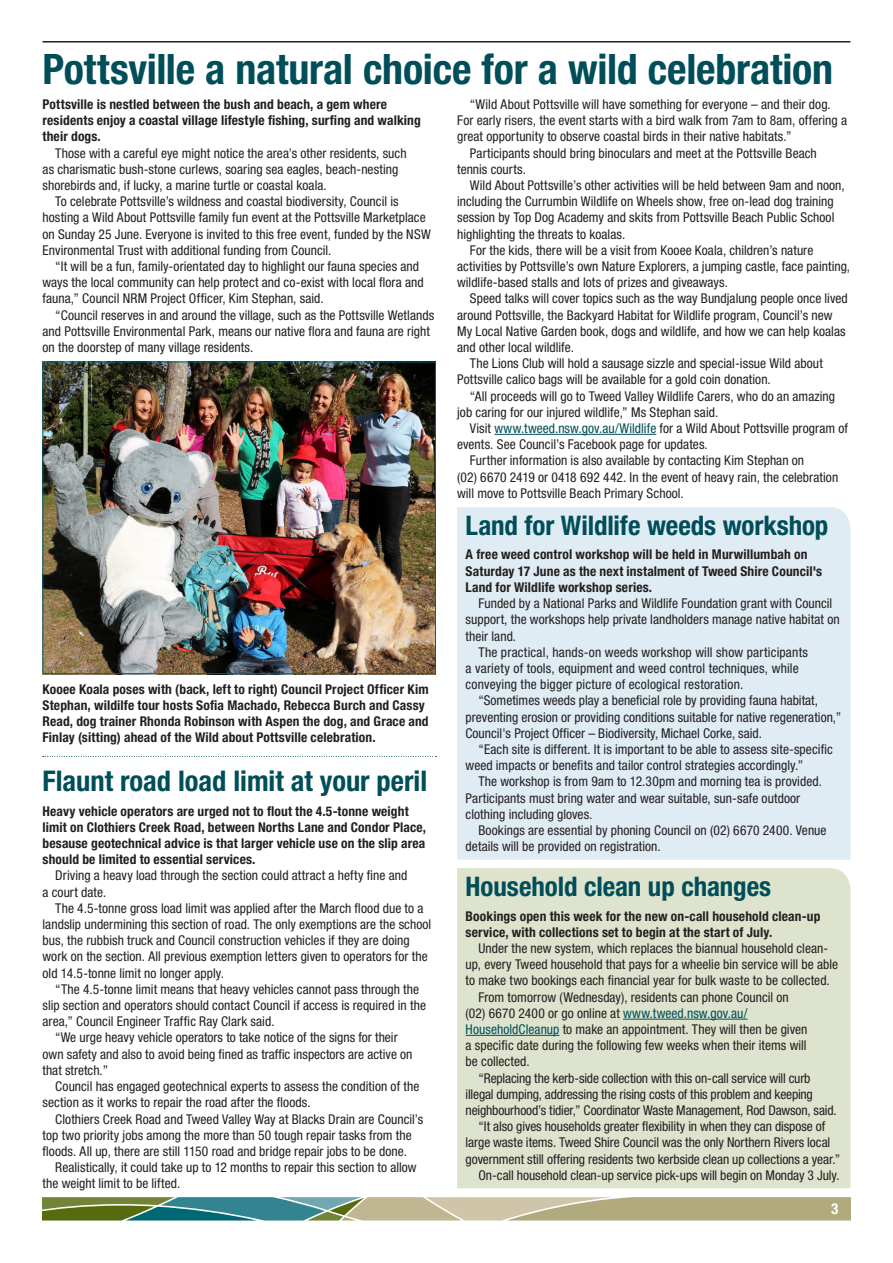
<style>
.page{position:relative;width:893px;height:1263px;background:#fff}
.page>*{position:absolute;margin:0;border:0;box-sizing:border-box;transform-origin:0 0}
.H1{font:700 condensed 42px "Helvetica Neue LT Std";letter-spacing:-.005em;color:#004e59}
.H2{font:700 condensed 28.5px "Helvetica Neue LT Std";color:#004e59}
.H2-2{font:700 condensed 27px "Helvetica Neue LT Std";letter-spacing:-.005em;color:#004e59}
.t1{font:700 condensed 15px "Helvetica Neue LT Std";color:#fff}
.body{font:condensed 13.5px/16.2px "Helvetica Neue LT Std";letter-spacing:.005em;color:#231f20}
.intro{font:700 condensed 13.5px/16.2px "Helvetica Neue LT Std";letter-spacing:.01em;color:#231f20}
.s1{color:#004e59}
</style>
<div class="page">
<svg style="left:43px;top:1197px;width:807px;height:23px;background:#94a482"></svg>
<hr style="left:43px;top:41px;width:807px;height:2px;background:#231f20">
<hr style="left:494px;top:434px;width:162px;height:1px;background:#004e59">
<img style="left:45px;top:364px;width:389px;height:308px">
<div style="left:43px;top:362px;width:393px;height:312px;border:1px solid #006774"></div>
<div style="left:457px;top:507px;width:393px;height:353px;background:#e0ecf3"></div>
<div style="left:457px;top:868px;width:393px;height:320px;background:#dee3cd"></div>
<hr style="left:623px;top:1019px;width:124px;height:1px;background:#004e59">
<hr style="left:466px;top:1035px;width:93px;height:1px;background:#004e59">
<svg style="left:43px;top:756px;width:393px;height:1px"></svg>
<h2 class="H1" style="left:43px;top:44px;width:792px">Pottsville a natural choice for a wild celebration</h2>
<p class="intro" style="left:43px;top:96px;width:380px">Pottsville is nestled between the bush and beach, a gem where residents enjoy a coastal village lifestyle fishing, surfing and walking their dogs.</p>
<p class="body" style="left:43px;top:145px;width:366px;text-indent:13px">Those with a careful eye might notice the area’s other residents, such as charismatic bush-stone curlews, soaring sea eagles, beach-nesting shorebirds and, if lucky, a marine turtle or coastal koala.</p>
<p class="body" style="left:43px;top:193px;width:390px;text-indent:13px">To celebrate Pottsville’s wildness and coastal biodiversity, Council is hosting a Wild About Pottsville family fun event at the Pottsville Marketplace on Sunday 25 June. Everyone is invited to this free event, funded by the NSW Environmental Trust with additional funding from Council.</p>
<p class="body" style="left:43px;top:258px;width:383px;text-indent:13px">“It will be a fun, family-orientated day to highlight our fauna species and ways the local community can help protect and co-exist with local flora and fauna,” Council NRM Project Officer, Kim Stephan, said.</p>
<p class="body" style="left:43px;top:307px;width:393px;text-indent:13px">“Council reserves in and around the village, such as the Pottsville Wetlands and Pottsville Environmental Park, means our native flora and fauna are right on the doorstep of many village residents.</p>
<p class="body" style="left:457px;top:96px;width:391px;text-indent:13px">“Wild About Pottsville will have something for everyone – and their dog.<br>For early risers, the event starts with a bird walk from 7am to 8am, offering a great opportunity to observe coastal birds in their native habitats.”</p>
<p class="body" style="left:457px;top:145px;width:361px;text-indent:13px">Participants should bring binoculars and meet at the Pottsville Beach tennis courts.</p>
<p class="body" style="left:457px;top:177px;width:389px;text-indent:13px">Wild About Pottsville’s other activities will be held between 9am and noon, including the Currumbin Wildlife on Wheels show, free on-lead dog training session by Top Dog Academy and skits from Pottsville Beach Public School highlighting the threats to koalas.</p>
<p class="body" style="left:457px;top:242px;width:395px;text-indent:13px">For the kids, there will be a visit from Kooee Koala, children’s nature activities by Pottsville’s own Nature Explorers, a jumping castle, face painting, wildlife-based stalls and lots of prizes and giveaways.</p>
<p class="body" style="left:457px;top:290px;width:392px;text-indent:13px">Speed talks will cover topics such as the way Bundjalung people once lived around Pottsville, the Backyard Habitat for Wildlife program, Council’s new My Local Native Garden book, dogs and wildlife, and how we can help koalas and other local wildlife.</p>
<p class="body" style="left:457px;top:355px;width:367px;text-indent:13px">The Lions Club will hold a sausage sizzle and special-issue Wild about<br>Pottsville calico bags will be available for a gold coin donation.</p>
<p class="body" style="left:457px;top:388px;width:379px;text-indent:13px">“All proceeds will go to Tweed Valley Wildlife Carers, who do an amazing job caring for our injured wildlife,” Ms Stephan said.</p>
<p class="body" style="left:457px;top:420px;width:392px;text-indent:13px">Visit <span class="s1">www.tweed.nsw.gov.au/Wildlife</span> for a Wild About Pottsville program of events. See Council’s Facebook page for updates.</p>
<p class="body" style="left:457px;top:452px;width:383px;text-indent:13px">Further information is also available by contacting Kim Stephan on<br>(02) 6670 2419 or 0418 692 442. In the event of heavy rain, the celebration will move to Pottsville Beach Primary School.</p>
<p class="intro" style="left:43px;top:681px;width:388px">Kooee Koala poses with (back, left to right) Council Project Officer Kim Stephan, wildilfe tour hosts Sofia Machado, Rebecca Burch and Cassy Read, dog trainer Rhonda Robinson with Aspen the dog, and Grace and Finlay (sitting) ahead of the Wild about Pottsville celebration.</p>
<h3 class="H2" style="left:43px;top:763px;width:386px">Flaunt road load limit at your peril</h3>
<p class="intro" style="left:43px;top:802px;width:385px">Heavy vehicle operators are urged not to flout the 4.5-tonne weight limit on Clothiers Creek Road, between Norths Lane and Condor Place, besause geotechnical advice is that larger vehicle use on the slip area should be limited to essential services.</p>
<p class="body" style="left:43px;top:867px;width:366px;text-indent:13px">Driving a heavy load through the section could attract a hefty fine and a court date.</p>
<p class="body" style="left:43px;top:900px;width:390px;text-indent:13px">The 4.5-tonne gross load limit was applied after the March flood due to a landslip undermining this section of road. The only exemptions are the school bus, the rubbish truck and Council construction vehicles if they are doing work on the section. All previous exemption letters given to operators for the old 14.5-tonne limit no longer apply.</p>
<p class="body" style="left:43px;top:981px;width:385px;text-indent:13px">“The 4.5-tonne limit means that heavy vehicles cannot pass through the slip section and operators should contact Council if access is required in the area,” Council Engineer Traffic Ray Clark said.</p>
<p class="body" style="left:43px;top:1029px;width:371px;text-indent:13px">“We urge heavy vehicle operators to take notice of the signs for their own safety and also to avoid being fined as traffic inspectors are active on that stretch.”</p>
<p class="body" style="left:43px;top:1078px;width:378px;text-indent:13px">Council has engaged geotechnical experts to assess the condition of the section as it works to repair the road after the floods.</p>
<p class="body" style="left:43px;top:1110px;width:382px;text-indent:13px">Clothiers Creek Road and Tweed Valley Way at Blacks Drain are Council’s top two priority jobs among the more than 50 tough repair tasks from the floods. All up, there are still 1150 road and bridge repair jobs to be done.</p>
<p class="body" style="left:43px;top:1159px;width:376px;text-indent:13px">Realistically, it could take up to 12 months to repair this section to allow the weight limit to be lifted.</p>
<h3 class="H2-2" style="left:466px;top:509px;width:364px">Land for Wildlife weeds workshop</h3>
<p class="intro" style="left:466px;top:546px;width:358px">A free weed control workshop will be held in Murwillumbah on<br>Saturday 17 June as the next instalment of Tweed Shire Council's<br>Land for Wildlife workshop series.</p>
<p class="body" style="left:466px;top:595px;width:376px;text-indent:13px">Funded by a National Parks and Wildlife Foundation grant with Council support, the workshops help private landholders manage native habitat on their land.</p>
<p class="body" style="left:466px;top:644px;width:344px;text-indent:13px">The practical, hands-on weeds workshop will show participants a variety of tools, equipment and weed control techniques, while conveying the bigger picture of ecological restoration.</p>
<p class="body" style="left:466px;top:692px;width:377px;text-indent:13px">“Sometimes weeds play a beneficial role by providing fauna habitat, preventing erosion or providing conditions suitable for native regeneration,”<br>Council's Project Officer – Biodiversity, Michael Corke, said.</p>
<p class="body" style="left:466px;top:741px;width:369px;text-indent:13px">“Each site is different. It is important to be able to assess site-specific weed impacts or benefits and tailor control strategies accordingly.”</p>
<p class="body" style="left:466px;top:773px;width:358px;text-indent:13px">The workshop is from 9am to 12.30pm and morning tea is provided.<br>Participants must bring water and wear suitable, sun-safe outdoor clothing including gloves.</p>
<p class="body" style="left:466px;top:822px;width:362px;text-indent:13px">Bookings are essential by phoning Council on (02) 6670 2400. Venue details will be provided on registration.</p>
<h3 class="H2-2" style="left:466px;top:870px;width:307px">Household clean up changes</h3>
<p class="intro" style="left:466px;top:907px;width:356px">Bookings open this week for the new on-call household clean-up service, with collections set to begin at the start of July.</p>
<p class="body" style="left:466px;top:940px;width:374px;text-indent:13px">Under the new system, which replaces the biannual household clean&shy;up, every Tweed household that pays for a wheelie bin service will be able to make two bookings each financial year for bulk waste to be collected.</p>
<p class="body" style="left:466px;top:988px;width:343px;text-indent:13px">From tomorrow (Wednesday), residents can phone Council on (02) 6670 2400 or go online at <span class="s1">www.tweed.nsw.gov.au/ HouseholdCleanup</span> to make an appointment. They will then be given a specific date during the following few weeks when their items will be collected.</p>
<p class="body" style="left:466px;top:1069px;width:373px;text-indent:13px">“Replacing the kerb-side collection with this on-call service will curb illegal dumping, addressing the rising costs of this problem and keeping neighbourhood’s tidier,” Coordinator Waste Management, Rod Dawson, said.</p>
<p class="body" style="left:466px;top:1118px;width:376px;text-indent:13px">“It also gives households greater flexibility in when they can dispose of large waste items. Tweed Shire Council was the only Northern Rivers local government still offering residents two kerbside clean up collections a year.”</p>
<p class="body" style="left:478px;top:1167px;width:363px">On-call household clean-up service pick-ups will begin on Monday 3 July.</p>
<p class="t1" style="left:831px;top:1200px;width:9px">3</p>
</div>
